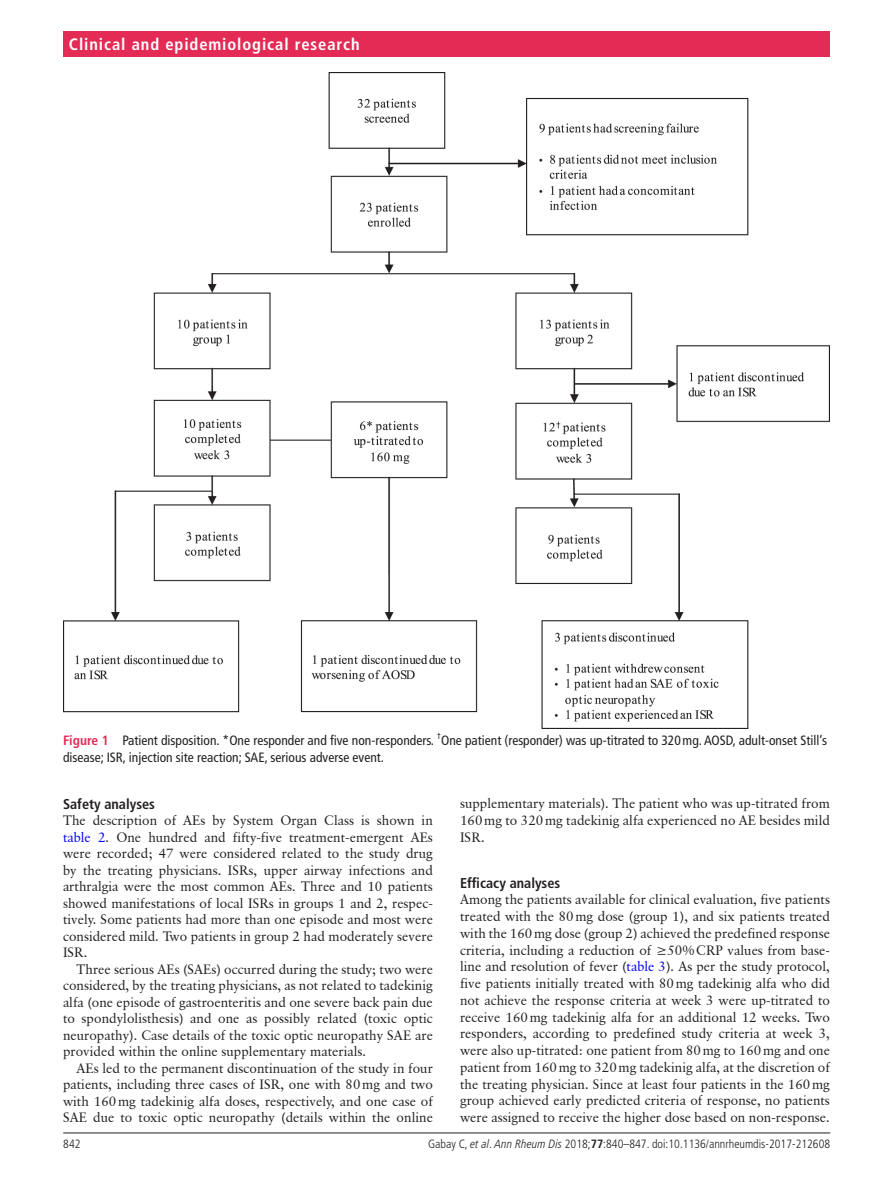
<style>
.page{position:relative;width:893px;height:1191px;background:#fff}
.page>*{position:absolute;margin:0;border:0;box-sizing:border-box;transform-origin:0 0}
.t1{font:700 condensed 16.5px "Frutiger LT Pro";letter-spacing:.055em;color:#fff}
.t2{font:700 condensed 14.25px "Frutiger LT Pro";color:#231f20}
.t3{font:13.5px/16.5px "Classical Garamond BT";color:#231f20;text-align:justify}
.t4{font:condensed 13.5px/16.5px "Frutiger LT Pro";color:#231f20}
.t5{font:300 condensed 12px "Frutiger LT Pro";color:#231f20}
.s1{font-weight:700;color:#e42b56}
.s2{color:#00f}
.s3{font-style:italic}
.s4{font-weight:700}
</style>
<div class="page">
<hr style="left:63px;top:1132px;width:767px;height:1px;background:#231f20">
<div style="left:63px;top:31px;width:767px;height:25px;background:#e42b56"></div>
<img style="left:63px;top:72px;width:767px;height:657px">
<p class="t1" style="left:69px;top:34px;width:292px">Clinical and epidemiological research</p>
<p class="t4" style="left:63px;top:732px;width:766px"><span class="s1">Figure 1</span> Patient disposition. *One responder and five non-responders. <sup>†</sup>One patient (responder) was up-titrated to 320mg. AOSD, adult-onset Still’s disease; ISR, injection site reaction; SAE, serious adverse event.</p>
<p class="t2" style="left:63px;top:795px;width:94px">Safety analyses</p>
<p class="t3" style="left:63px;top:812px;width:371px">The description of AEs by System Organ Class is shown in <span class="s2">table 2</span>. One hundred and fifty-five treatment-emergent AEs were recorded; 47 were considered related to the study drug by the treating physicians. ISRs, upper airway infections and arthralgia were the most common AEs. Three and 10 patients showed manifestations of local ISRs in groups 1 and 2, respec&shy;tively. Some patients had more than one episode and most were considered mild. Two patients in group 2 had moderately severe ISR.</p>
<p class="t3" style="left:63px;top:960px;width:371px;text-indent:14px">Three serious AEs (SAEs) occurred during the study; two were considered, by the treating physicians, as not related to tadekinig alfa (one episode of gastroenteritis and one severe back pain due to spondylolisthesis) and one as possibly related (toxic optic neuropathy). Case details of the toxic optic neuropathy SAE are provided within the online supplementary materials.</p>
<p class="t3" style="left:63px;top:1059px;width:371px;text-indent:14px">AEs led to the permanent discontinuation of the study in four patients, including three cases of ISR, one with 80mg and two with 160mg tadekinig alfa doses, respectively, and one case of SAE due to toxic optic neuropathy (details within the online</p>
<p class="t3" style="left:460px;top:794px;width:371px">supplementary materials). The patient who was up-titrated from 160mg to 320mg tadekinig alfa experienced no AE besides mild ISR.</p>
<p class="t2" style="left:460px;top:874px;width:102px">Efficacy analyses</p>
<p class="t3" style="left:460px;top:891px;width:371px">Among the patients available for clinical evaluation, five patients treated with the 80mg dose (group 1), and six patients treated with the 160mg dose (group 2) achieved the predefined response criteria, including a reduction of ≥50%CRP values from base&shy;line and resolution of fever (<span class="s2">table 3</span>). As per the study protocol, five patients initially treated with 80mg tadekinig alfa who did not achieve the response criteria at week 3 were up-titrated to receive 160mg tadekinig alfa for an additional 12 weeks. Two responders, according to predefined study criteria at week 3, were also up-titrated: one patient from 80mg to 160mg and one patient from 160mg to 320mg tadekinig alfa, at the discretion of the treating physician. Since at least four patients in the 160mg group achieved early predicted criteria of response, no patients were assigned to receive the higher dose based on non-response.</p>
<p class="t5" style="left:63px;top:1136px;width:19px">842</p>
<p class="t5" style="left:428px;top:1136px;width:404px">Gabay C, <span class="s3">et al</span>. <span class="s3">Ann Rheum Dis</span> 2018;<span class="s4">77</span>:840–847. doi:10.1136/annrheumdis-2017-212608</p>
</div>
